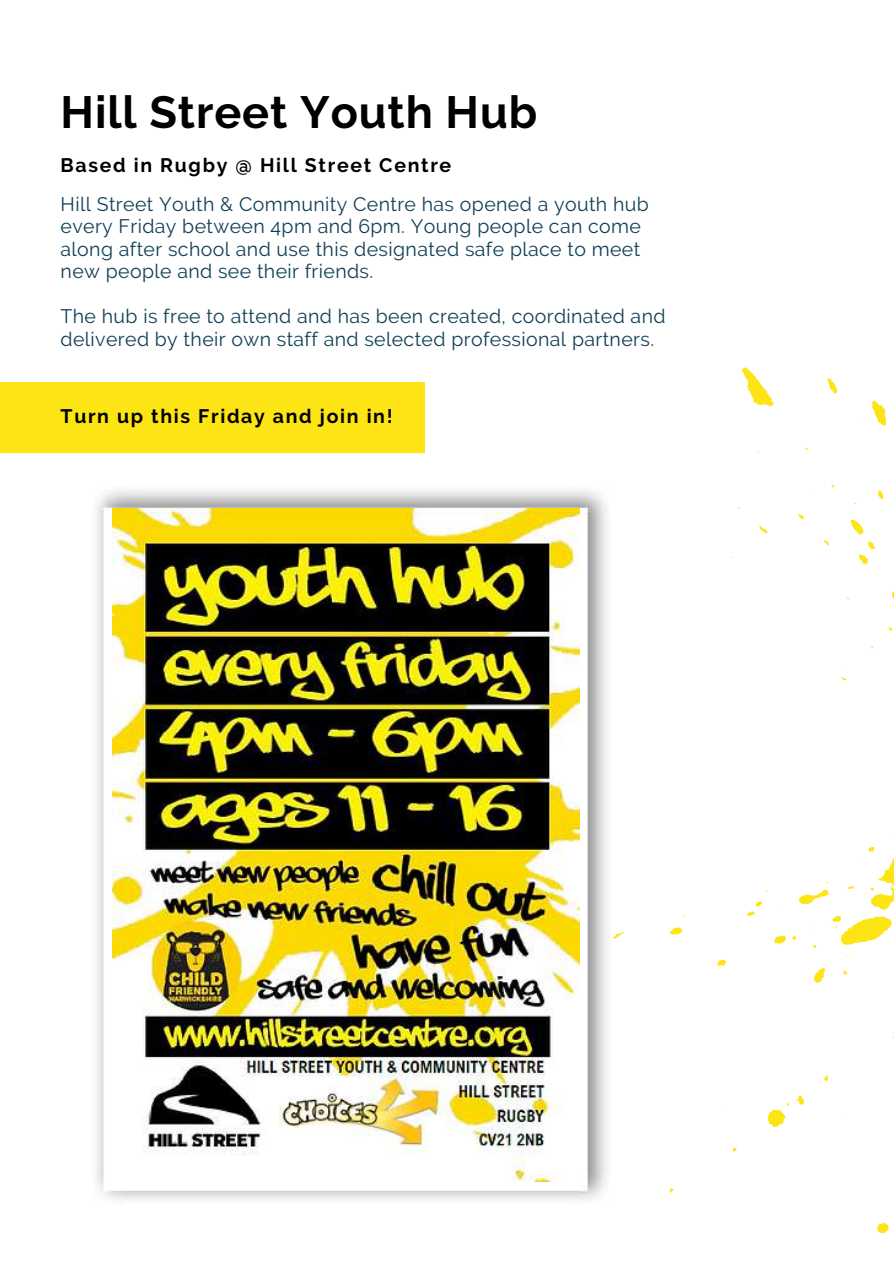
<style>
.page{position:relative;width:894px;height:1264px;background:#fff}
.page>*{position:absolute;margin:0;border:0;box-sizing:border-box;transform-origin:0 0}
.t1{font:700 45px "Raleway";letter-spacing:.02em;color:#000}
.t2{font:19.5px/22.5px "Raleway";letter-spacing:.02em;color:#103f55}
.t3{font:700 19.5px "Raleway";letter-spacing:.085em;color:#000}
</style>
<div class="page">
<img style="left:96px;top:490px;width:512px;height:710px">
<svg style="left:613px;top:367px;width:280px;height:867px"></svg>
<div style="left:0;top:382px;width:425px;height:71px;background:#fce415"></div>
<h1 class="t1" style="left:61px;top:86px;width:478px">Hill Street Youth Hub</h1>
<p class="t3" style="left:61px;top:154px;width:392px">Based in Rugby @ Hill Street Centre</p>
<p class="t2" style="left:61px;top:193px;width:589px">Hill Street Youth &amp; Community Centre has opened a youth hub every Friday between 4pm and 6pm. Young people can come along after school and use this designated safe place to meet new people and see their friends.</p>
<p class="t2" style="left:61px;top:305px;width:606px">The hub is free to attend and has been created, coordinated and delivered by their own staff and selected professional partners.</p>
<p class="t3" style="left:61px;top:404px;width:333px">Turn up this Friday and join in!</p>
</div>
